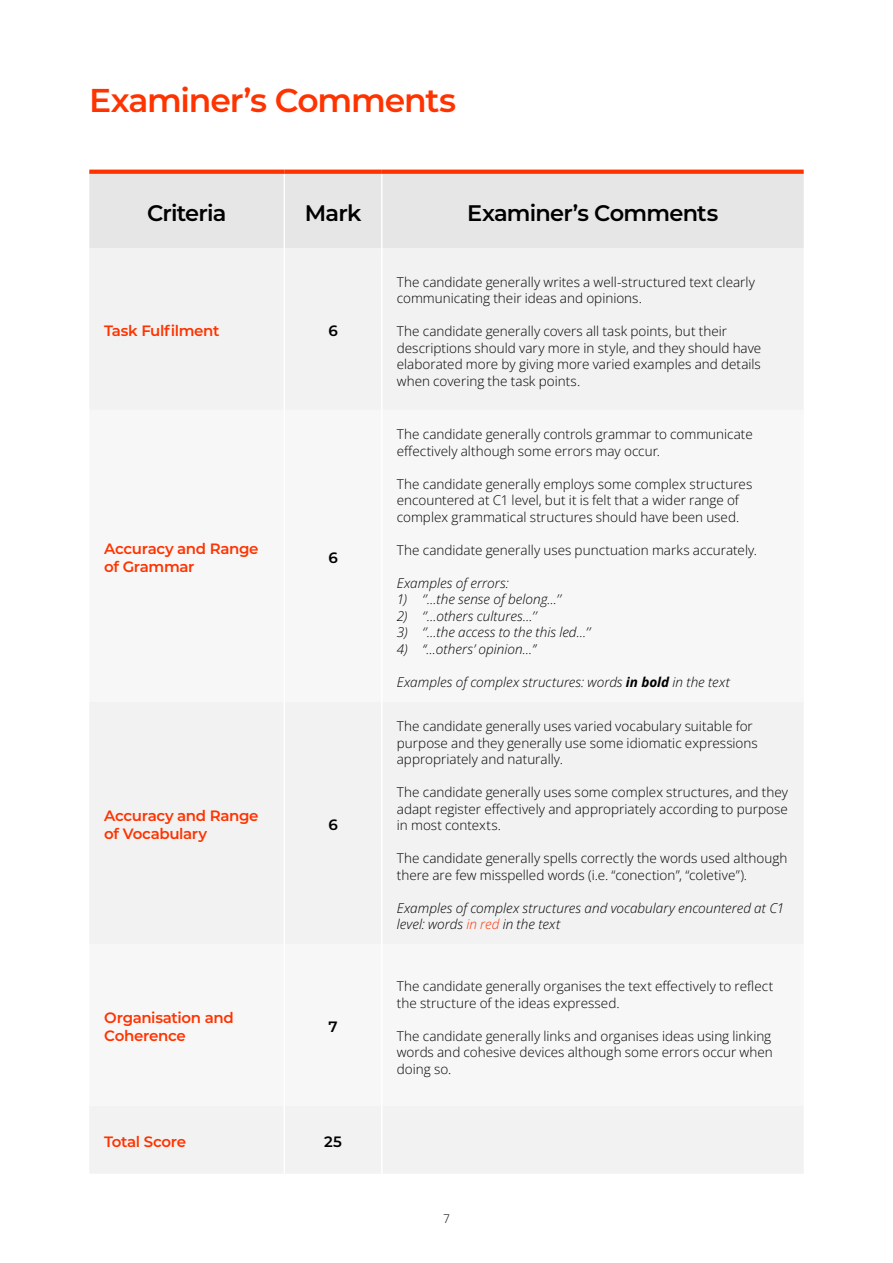
<style>
.page{position:relative;width:893px;height:1263px;background:#fff}
.page>*{position:absolute;margin:0;border:0;box-sizing:border-box;transform-origin:0 0}
.t1{font:600 33px "Montserrat";letter-spacing:-.035em;color:#f30}
.t2{font:600 22.5px "Montserrat";letter-spacing:-.035em;color:#000}
.t3{font:600 15px/18px "Montserrat";letter-spacing:-.025em;color:#f30}
.t4{font:600 15px "Montserrat";color:#000}
.t5{font:300 13.5px/16.5px "Open Sans";color:#000}
.t6{font:italic 300 13.5px/16.5px "Open Sans";color:#000}
.t7{font:300 12px "Open Sans";color:#000}
.s1{font-weight:700}
.s2{color:#f30}
</style>
<div class="page">
<div style="left:89px;top:174px;width:715px;height:74px;background:#e6e6e6"></div>
<div style="left:90px;top:248px;width:713px;height:925px;background:#f2f2f2"></div>
<svg style="left:90px;top:410px;width:713px;height:696px"></svg>
<hr style="left:284px;top:174px;width:1px;height:74px;background:#fff">
<hr style="left:381px;top:174px;width:2px;height:74px;background:#fff">
<hr style="left:284px;top:248px;width:1px;height:162px;background:#fff">
<hr style="left:381px;top:248px;width:2px;height:162px;background:#fff">
<hr style="left:284px;top:410px;width:1px;height:292px;background:#fff">
<hr style="left:381px;top:410px;width:2px;height:292px;background:#fff">
<hr style="left:284px;top:702px;width:1px;height:242px;background:#fff">
<hr style="left:381px;top:702px;width:2px;height:242px;background:#fff">
<hr style="left:284px;top:944px;width:1px;height:162px;background:#fff">
<hr style="left:381px;top:944px;width:2px;height:162px;background:#fff">
<hr style="left:284px;top:1106px;width:1px;height:68px;background:#fff">
<hr style="left:381px;top:1106px;width:2px;height:68px;background:#fff">
<svg style="left:89px;top:170px;width:195px;height:4px"></svg>
<svg style="left:284px;top:170px;width:98px;height:4px"></svg>
<svg style="left:382px;top:170px;width:422px;height:4px;background:#fd3a09"></svg>
<h1 class="t1" style="left:89px;top:77px;width:368px">Examiner’s Comments</h1>
<h2 class="t2" style="left:147px;top:197px;width:81px">Criteria</h2>
<h2 class="t2" style="left:305px;top:197px;width:58px">Mark</h2>
<h2 class="t2" style="left:467px;top:197px;width:252px">Examiner’s Comments</h2>
<p class="t3" style="left:104px;top:321px;width:117px">Task Fulfilment</p>
<p class="t4" style="left:328px;top:320px;width:11px">6</p>
<p class="t3" style="left:104px;top:539px;width:156px">Accuracy and Range of Grammar</p>
<p class="t4" style="left:328px;top:547px;width:11px">6</p>
<p class="t3" style="left:104px;top:806px;width:156px">Accuracy and Range of Vocabulary</p>
<p class="t4" style="left:328px;top:814px;width:11px">6</p>
<p class="t3" style="left:104px;top:1008px;width:131px">Organisation and<br>Coherence</p>
<p class="t4" style="left:328px;top:1016px;width:11px">7</p>
<p class="t3" style="left:104px;top:1132px;width:83px">Total Score</p>
<p class="t4" style="left:324px;top:1131px;width:19px">25</p>
<p class="t5" style="left:397px;top:273px;width:360px">The candidate generally writes a well-structured text clearly communicating their ideas and opinions.</p>
<p class="t5" style="left:397px;top:323px;width:366px">The candidate generally covers all task points, but their descriptions should vary more in style, and they should have elaborated more by giving more varied examples and details when covering the task points.</p>
<p class="t5" style="left:397px;top:426px;width:357px">The candidate generally controls grammar to communicate effectively although some errors may occur.</p>
<p class="t5" style="left:397px;top:475px;width:357px">The candidate generally employs some complex structures encountered at C1 level, but it is felt that a wider range of complex grammatical structures should have been used.</p>
<p class="t5" style="left:397px;top:541px;width:362px">The candidate generally uses punctuation marks accurately.</p>
<p class="t6" style="left:397px;top:574px;width:113px">Examples of errors:</p>
<p class="t6" style="left:397px;top:591px;width:166px">1) ‘’…the sense of belong…’’</p>
<p class="t6" style="left:397px;top:607px;width:141px">2) ‘’…others cultures…’’</p>
<p class="t6" style="left:397px;top:624px;width:195px">3) ‘’…the access to the this led…’’</p>
<p class="t6" style="left:397px;top:640px;width:141px">4) “…others’ opinion…”</p>
<p class="t6" style="left:397px;top:673px;width:335px">Examples of complex structures: words <span class="s1">in bold</span> in the text</p>
<p class="t5" style="left:397px;top:718px;width:362px">The candidate generally uses varied vocabulary suitable for purpose and they generally use some idiomatic expressions appropriately and naturally.</p>
<p class="t5" style="left:397px;top:784px;width:393px;text-align:justify">The candidate generally uses some complex structures, and they adapt register effectively and appropriately according to purpose in most contexts.</p>
<p class="t5" style="left:397px;top:850px;width:392px">The candidate generally spells correctly the words used although there are few misspelled words (i.e. “conection”, “coletive”).</p>
<p class="t6" style="left:397px;top:899px;width:389px">Examples of complex structures and vocabulary encountered at C1 level: words <span class="s2">in red</span> in the text</p>
<p class="t5" style="left:397px;top:977px;width:378px">The candidate generally organises the text effectively to reflect the structure of the ideas expressed.</p>
<p class="t5" style="left:397px;top:1027px;width:377px;text-align:justify">The candidate generally links and organises ideas using linking words and cohesive devices although some errors occur when doing so.</p>
<p class="t7" style="left:443px;top:1210px;width:8px">7</p>
</div>
